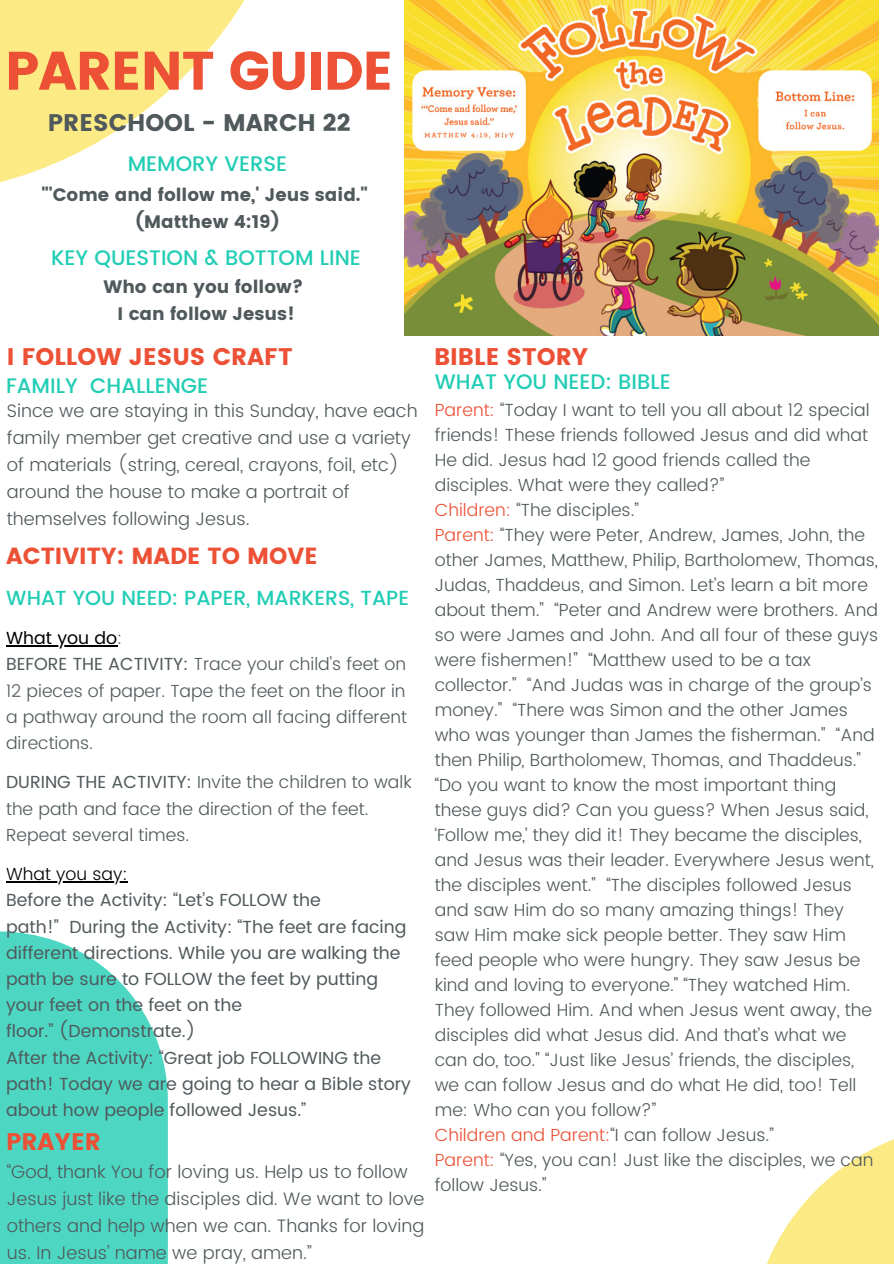
<style>
.page{position:relative;width:894px;height:1264px;background:#fff}
.page>*{position:absolute;margin:0;border:0;box-sizing:border-box;transform-origin:0 0}
.t1{font:54px "Poppins";letter-spacing:-.02em;color:#ec5136}
.t2{font:24px "Poppins";color:#ec5136}
.t3{font:24px "Poppins";color:#50595b}
.t4{font:23.25px "Poppins";color:#ec5136}
.t5{font:500 21px "Poppins";color:#21cdb4}
.t6{font:500 20.4px "Poppins";color:#21cdb4}
.t7{font:300 18px/27px "Poppins";color:#50595b}
.t8{font:18px/27px "Poppins";color:#50595b;text-align:center}
.t9{font:300 17.55px/25px "Poppins";color:#50595b}
.t10{font:17.4px/26.2px "Poppins";color:#50595b}
.t11{font:300 17.4px/26.2px "Poppins";color:#50595b}
.t12{font:300 17.4px "Poppins";color:#000}
.s1{font-weight:400;color:#000}
.s2{font-weight:400}
.s3{color:#ec5136}
</style>
<div class="page">
<svg style="left:0;top:931px;width:168px;height:332px;background:#60dbc9"></svg>
<svg style="left:0;top:0;width:245px;height:183px;fill:#fcea85"></svg>
<svg style="left:767px;top:1139px;width:126px;height:124px"></svg>
<img style="left:404px;top:0;width:474px;height:336px">
<hr style="left:6px;top:645px;width:111px;height:1px;background:#000">
<hr style="left:6px;top:881px;width:122px;height:1px;background:#000">
<h1 class="t1" style="left:5px;top:39px;width:390px">PARENT GUIDE</h1>
<h2 class="t3" style="left:48px;top:108px;width:304px">PRESCHOOL - MARCH 22</h2>
<p class="t5" style="left:128px;top:151px;width:161px">MEMORY VERSE</p>
<p class="t8" style="left:41px;top:181px;width:328px">"'Come and follow me,' Jeus said." (Matthew 4:19)</p>
<p class="t5" style="left:51px;top:246px;width:311px">KEY QUESTION &amp; BOTTOM LINE</p>
<p class="t8" style="left:103px;top:273px;width:201px">Who can you follow?<br>I can follow Jesus!</p>
<h2 class="t2" style="left:7px;top:342px;width:287px">I FOLLOW JESUS CRAFT</h2>
<p class="t5" style="left:6px;top:373px;width:203px">FAMILY CHALLENGE</p>
<p class="t7" style="left:7px;top:397px;width:412px">Since we are staying in this Sunday, have each family member get creative and use a variety of materials (string, cereal, crayons, foil, etc) around the house to make a portrait of themselves following Jesus.</p>
<h3 class="t4" style="left:6px;top:543px;width:313px">ACTIVITY: MADE TO MOVE</h3>
<p class="t6" style="left:6px;top:585px;width:404px">WHAT YOU NEED: PAPER, MARKERS, TAPE</p>
<p class="t11" style="left:6px;top:625px;width:402px"><span class="s1">What you do</span>:<br><span class="s2">BEFORE THE ACTIVITY:</span> Trace your child's feet on<br>12 pieces of paper. Tape the feet on the floor in a pathway around the room all facing different directions.</p>
<p class="t11" style="left:6px;top:769px;width:407px"><span class="s2">DURING THE ACTIVITY:</span> Invite the children to walk the path and face the direction of the feet.<br>Repeat several times.</p>
<p class="t12" style="left:6px;top:863px;width:123px">What you say:</p>
<p class="t10" style="left:6px;top:887px;width:406px">Before the Activity: “Let’s FOLLOW the<br>path!” During the Activity: “The feet are facing different directions. While you are walking the path be sure to FOLLOW the feet by putting your feet on the feet on the<br>floor.” (Demonstrate.)<br>After the Activity: “Great job FOLLOWING the path! Today we are going to hear a Bible story about how people followed Jesus.”</p>
<h2 class="t2" style="left:6px;top:1127px;width:96px">PRAYER</h2>
<p class="t7" style="left:7px;top:1158px;width:419px">“God, thank You for loving us. Help us to follow Jesus just like the disciples did. We want to love others and help when we can. Thanks for loving us. In Jesus’ name we pray, amen.”</p>
<h2 class="t2" style="left:434px;top:342px;width:156px">BIBLE STORY</h2>
<p class="t5" style="left:434px;top:370px;width:237px">WHAT YOU NEED: BIBLE</p>
<p class="t9" style="left:434px;top:397px;width:445px"><span class="s3">Parent:</span> “Today I want to tell you all about 12 special friends! These friends followed Jesus and did what He did. Jesus had 12 good friends called the disciples. What were they called?”<br><span class="s3">Children:</span> “The disciples.”<br><span class="s3">Parent:</span> “They were Peter, Andrew, James, John, the other James, Matthew, Philip, Bartholomew, Thomas, Judas, Thaddeus, and Simon. Let’s learn a bit more about them." “Peter and Andrew were brothers. And so were James and John. And all four of these guys were fishermen!" “Matthew used to be a tax collector." “And Judas was in charge of the group’s money." “There was Simon and the other James who was younger than James the fisherman." “And then Philip, Bartholomew, Thomas, and Thaddeus." “Do you want to know the most important thing these guys did? Can you guess? When Jesus said, ‘Follow me,’ they did it! They became the disciples, and Jesus was their leader. Everywhere Jesus went, the disciples went." “The disciples followed Jesus and saw Him do so many amazing things! They saw Him make sick people better. They saw Him feed people who were hungry. They saw Jesus be kind and loving to everyone." “They watched Him.<br>They followed Him. And when Jesus went away, the disciples did what Jesus did. And that’s what we can do, too." “Just like Jesus’ friends, the disciples, we can follow Jesus and do what He did, too! Tell me: Who can you follow?”<br><span class="s3">Children and Parent:</span>“I can follow Jesus.”<br><span class="s3">Parent:</span> “Yes, you can! Just like the disciples, we can follow Jesus."</p>
</div>
